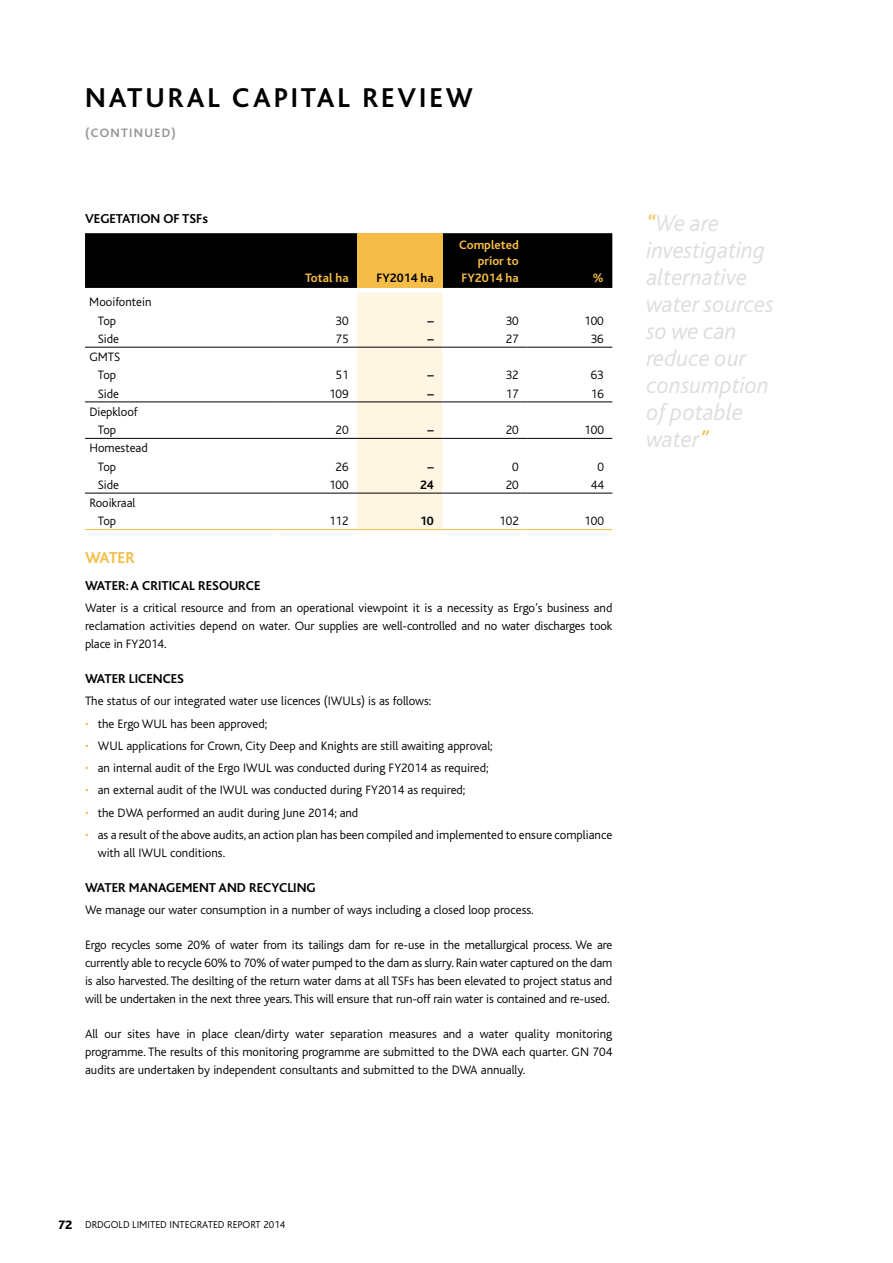
<style>
.page{position:relative;width:893px;height:1263px;background:#fff}
.page>*{position:absolute;margin:0;border:0;box-sizing:border-box;transform-origin:0 0}
.t1{font:700 28.5px "Bliss";letter-spacing:.1em;color:#000}
.t2{font:italic 300 24px/27px "Bliss";color:#dcddde}
.t3{font:700 16.5px "Bliss";letter-spacing:-.035em;color:#f5bd47}
.t4{font:700 13.5px "Bliss";color:#000}
.t5{font:300 12.75px/18px "Bliss";color:#000}
.t6{font:700 12.75px/16.5px "Bliss";color:#f5bd47;text-align:right}
.t7{font:700 12.75px "Bliss";color:#000}
.t8{font:700 12.75px "Bliss";letter-spacing:.1em;color:#939598}
.t9{font:300 10.5px "Bliss";color:#000}
.s1{color:#f5bd47}
.s2{font-weight:800;font-size:12.75px}
</style>
<div class="page">
<svg style="left:85px;top:233px;width:527px;height:296px"></svg>
<hr style="left:85px;top:347px;width:187px;height:1px;background:#000">
<hr style="left:272px;top:347px;width:85px;height:1px;background:#000">
<hr style="left:357px;top:347px;width:85px;height:1px;background:#000">
<hr style="left:442px;top:347px;width:85px;height:1px;background:#000">
<hr style="left:527px;top:347px;width:85px;height:1px;background:#000">
<hr style="left:85px;top:402px;width:187px;height:1px;background:#000">
<hr style="left:272px;top:402px;width:85px;height:1px;background:#000">
<hr style="left:357px;top:402px;width:85px;height:1px;background:#000">
<hr style="left:442px;top:402px;width:85px;height:1px;background:#000">
<hr style="left:527px;top:402px;width:85px;height:1px;background:#000">
<hr style="left:85px;top:438px;width:187px;height:1px;background:#000">
<hr style="left:272px;top:438px;width:85px;height:1px;background:#000">
<hr style="left:357px;top:438px;width:85px;height:1px;background:#000">
<hr style="left:442px;top:438px;width:85px;height:1px;background:#000">
<hr style="left:527px;top:438px;width:85px;height:1px;background:#000">
<hr style="left:85px;top:493px;width:187px;height:1px;background:#000">
<hr style="left:272px;top:493px;width:85px;height:1px;background:#000">
<hr style="left:357px;top:493px;width:85px;height:1px;background:#000">
<hr style="left:442px;top:493px;width:85px;height:1px;background:#000">
<hr style="left:527px;top:493px;width:85px;height:1px;background:#000">
<hr style="left:85px;top:529px;width:187px;height:1px;background:#f5bd47">
<hr style="left:272px;top:529px;width:85px;height:1px;background:#f5bd47">
<hr style="left:357px;top:529px;width:85px;height:1px;background:#f5bd47">
<hr style="left:442px;top:529px;width:85px;height:1px;background:#f5bd47">
<hr style="left:527px;top:529px;width:85px;height:1px;background:#f5bd47">
<h1 class="t1" style="left:85px;top:83px;width:389px">NATURAL CAPITAL REVIEW</h1>
<p class="t8" style="left:85px;top:126px;width:92px">(CONTINUED)</p>
<p class="t4" style="left:85px;top:211px;width:125px">VEGETATION OF TSFs</p>
<p class="t5" style="left:98px;top:293px;width:55px;text-indent:-9px">Mooifontein<br>Top</p>
<p class="t6" style="left:305px;top:270px;width:45px">Total ha</p>
<p class="t7" style="left:376px;top:271px;width:59px">FY2014 ha</p>
<p class="t6" style="left:459px;top:237px;width:61px">Completed prior to<br>FY2014 ha</p>
<p class="t6" style="left:592px;top:270px;width:13px">%</p>
<p class="t5" style="left:336px;top:312px;width:15px">30</p>
<p class="t7" style="left:427px;top:314px;width:8px">–</p>
<p class="t5" style="left:506px;top:312px;width:15px">30</p>
<p class="t5" style="left:584px;top:312px;width:21px">100</p>
<p class="t5" style="left:98px;top:330px;width:23px">Side</p>
<p class="t5" style="left:336px;top:330px;width:15px">75</p>
<p class="t7" style="left:427px;top:332px;width:8px">–</p>
<p class="t5" style="left:506px;top:330px;width:15px">27</p>
<p class="t5" style="left:591px;top:330px;width:15px">36</p>
<p class="t5" style="left:89px;top:348px;width:33px;text-align:center">GMTS<br>Top</p>
<p class="t5" style="left:336px;top:366px;width:15px">51</p>
<p class="t7" style="left:427px;top:369px;width:8px">–</p>
<p class="t5" style="left:506px;top:366px;width:15px">32</p>
<p class="t5" style="left:591px;top:366px;width:15px">63</p>
<p class="t5" style="left:98px;top:385px;width:23px">Side</p>
<p class="t5" style="left:329px;top:385px;width:21px">109</p>
<p class="t7" style="left:427px;top:387px;width:8px">–</p>
<p class="t5" style="left:506px;top:385px;width:15px">17</p>
<p class="t5" style="left:591px;top:385px;width:15px">16</p>
<p class="t5" style="left:98px;top:403px;width:41px;text-indent:-9px">Diepkloof<br>Top</p>
<p class="t5" style="left:336px;top:421px;width:15px">20</p>
<p class="t7" style="left:427px;top:423px;width:8px">–</p>
<p class="t5" style="left:506px;top:421px;width:15px">20</p>
<p class="t5" style="left:584px;top:421px;width:21px">100</p>
<p class="t5" style="left:98px;top:439px;width:51px;text-indent:-9px">Homestead<br>Top</p>
<p class="t5" style="left:336px;top:458px;width:15px">26</p>
<p class="t7" style="left:427px;top:460px;width:8px">–</p>
<p class="t5" style="left:512px;top:458px;width:8px">0</p>
<p class="t5" style="left:597px;top:458px;width:8px">0</p>
<p class="t5" style="left:98px;top:476px;width:23px">Side</p>
<p class="t5" style="left:329px;top:476px;width:21px">100</p>
<p class="t7" style="left:420px;top:478px;width:15px">24</p>
<p class="t5" style="left:506px;top:476px;width:15px">20</p>
<p class="t5" style="left:591px;top:476px;width:15px">44</p>
<p class="t5" style="left:98px;top:494px;width:39px;text-indent:-9px">Rooikraal<br>Top</p>
<p class="t5" style="left:329px;top:512px;width:21px">112</p>
<p class="t7" style="left:420px;top:514px;width:15px">10</p>
<p class="t5" style="left:499px;top:512px;width:21px">102</p>
<p class="t5" style="left:584px;top:512px;width:21px">100</p>
<p class="t3" style="left:85px;top:549px;width:51px">WATER</p>
<p class="t4" style="left:85px;top:578px;width:177px">WATER: A CRITICAL RESOURCE</p>
<p class="t5" style="left:85px;top:599px;width:529px;text-align:justify">Water is a critical resource and from an operational viewpoint it is a necessity as Ergo’s business and reclamation activities depend on water. Our supplies are well-controlled and no water discharges took place in FY2014.</p>
<p class="t4" style="left:85px;top:671px;width:101px">WATER LICENCES</p>
<p class="t5" style="left:85px;top:692px;width:348px">The status of our integrated water use licences (IWULs) is as follows:</p>
<p class="t5" style="left:85px;top:714px;width:184px"><span class="s1">•</span> the Ergo WUL has been approved;</p>
<p class="t5" style="left:85px;top:737px;width:409px"><span class="s1">•</span> WUL applications for Crown, City Deep and Knights are still awaiting approval;</p>
<p class="t5" style="left:85px;top:759px;width:405px"><span class="s1">•</span> an internal audit of the Ergo IWUL was conducted during FY2014 as required;</p>
<p class="t5" style="left:85px;top:781px;width:382px"><span class="s1">•</span> an external audit of the IWUL was conducted during FY2014 as required;</p>
<p class="t5" style="left:85px;top:803px;width:275px"><span class="s1">•</span> the DWA performed an audit during June 2014; and</p>
<p class="t5" style="left:98px;top:826px;width:516px;text-indent:-13px"><span class="s1">•</span> as a result of the above audits, an action plan has been compiled and implemented to ensure compliance with all IWUL conditions.</p>
<p class="t4" style="left:85px;top:880px;width:232px">WATER MANAGEMENT AND RECYCLING</p>
<p class="t5" style="left:85px;top:901px;width:450px">We manage our water consumption in a number of ways including a closed loop process.</p>
<p class="t5" style="left:85px;top:936px;width:529px;text-align:justify">Ergo recycles some 20% of water from its tailings dam for re-use in the metallurgical process. We are currently able to recycle 60% to 70% of water pumped to the dam as slurry. Rain water captured on the dam is also harvested. The desilting of the return water dams at all TSFs has been elevated to project status and will be undertaken in the next three years. This will ensure that run-off rain water is contained and re-used.</p>
<p class="t5" style="left:85px;top:1025px;width:529px;text-align:justify">All our sites have in place clean/dirty water separation measures and a water quality monitoring programme. The results of this monitoring programme are submitted to the DWA each quarter. GN 704 audits are undertaken by independent consultants and submitted to the DWA annually.</p>
<h2 class="t2" style="left:646px;top:210px;width:129px"><span class="s1">“</span>We are investigating alternative water sources so we can reduce our consumption of potable water<span class="s1">”</span></h2>
<p class="t9" style="left:58px;top:1219px;width:229px"><span class="s2">72</span> DRDGOLD LIMITED INTEGRATED REPORT 2014</p>
</div>
